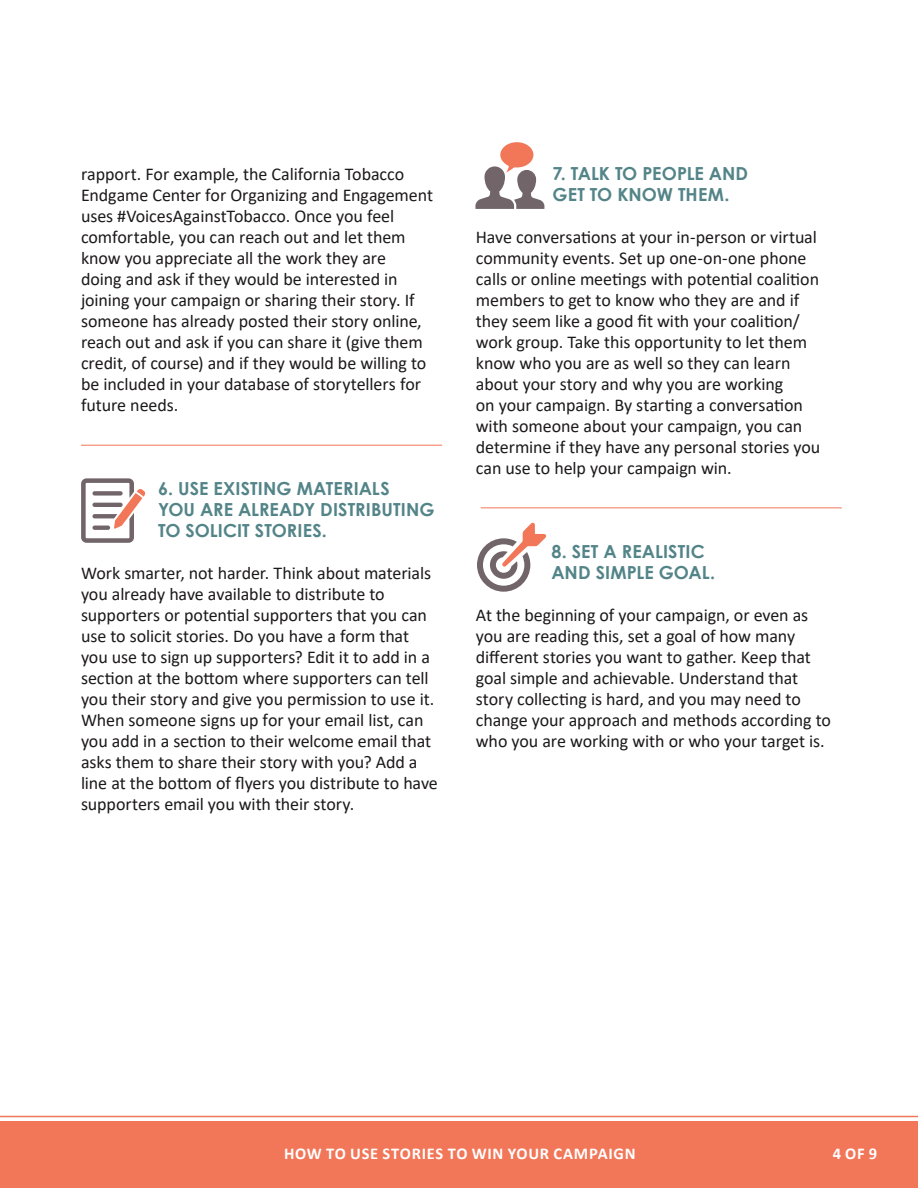
<style>
.page{position:relative;width:918px;height:1188px;background:#fff}
.page>*{position:absolute;margin:0;border:0;box-sizing:border-box;transform-origin:0 0}
.t1{font:18px/21px "Calibri";letter-spacing:-.005em;color:#1c191b}
.t2{font:700 18px/21px "Century Gothic";color:#538488}
.t3{font:700 16.5px "Calibri";letter-spacing:.04em;color:#fff}
</style>
<div class="page">
<div style="left:0;top:1121px;width:918px;height:67px;background:#f27658"></div>
<hr style="left:0;top:1116px;width:918px;height:1px;background:#f27658">
<svg style="left:81px;top:478px;width:65px;height:65px"></svg>
<svg style="left:475px;top:142px;width:69px;height:67px"></svg>
<svg style="left:477px;top:522px;width:69px;height:70px"></svg>
<hr style="left:81px;top:445px;width:361px;height:1px;background:#f27658">
<hr style="left:481px;top:507px;width:361px;height:1px;background:#f27658">
<p class="t1" style="left:81px;top:163px;width:354px">rapport. For example, the California Tobacco Endgame Center for Organizing and Engagement uses #VoicesAgainstTobacco. Once you feel comfortable, you can reach out and let them know you appreciate all the work they are<br>doing and ask if they would be interested in joining your campaign or sharing their story. If someone has already posted their story online, reach out and ask if you can share it (give them credit, of course) and if they would be willing to be included in your database of storytellers for future needs.</p>
<p class="t2" style="left:158px;top:478px;width:278px">6. USE EXISTING MATERIALS<br>YOU ARE ALREADY DISTRIBUTING<br>TO SOLICIT STORIES.</p>
<p class="t1" style="left:81px;top:562px;width:358px">Work smarter, not harder. Think about materials you already have available to distribute to supporters or potential supporters that you can use to solicit stories. Do you have a form that you use to sign up supporters? Edit it to add in a section at the bottom where supporters can tell you their story and give you permission to use it.<br>When someone signs up for your email list, can you add in a section to their welcome email that asks them to share their story with you? Add a line at the bottom of flyers you distribute to have supporters email you with their story.</p>
<p class="t2" style="left:553px;top:163px;width:197px">7. TALK TO PEOPLE AND<br>GET TO KNOW THEM.</p>
<p class="t1" style="left:476px;top:226px;width:346px">Have conversations at your in-person or virtual community events. Set up one-on-one phone calls or online meetings with potential coalition members to get to know who they are and if they seem like a good fit with your coalition/ work group. Take this opportunity to let them know who you are as well so they can learn about your story and why you are working<br>on your campaign. By starting a conversation with someone about your campaign, you can determine if they have any personal stories you can use to help your campaign win.</p>
<p class="t2" style="left:551px;top:541px;width:165px">8. SET A REALISTIC<br>AND SIMPLE GOAL.</p>
<p class="t1" style="left:476px;top:604px;width:357px">At the beginning of your campaign, or even as you are reading this, set a goal of how many different stories you want to gather. Keep that goal simple and achievable. Understand that story collecting is hard, and you may need to change your approach and methods according to who you are working with or who your target is.</p>
<p class="t3" style="left:284px;top:1142px;width:353px">HOW TO USE STORIES TO WIN YOUR CAMPAIGN</p>
<p class="t3" style="left:833px;top:1142px;width:46px">4 OF 9</p>
</div>
